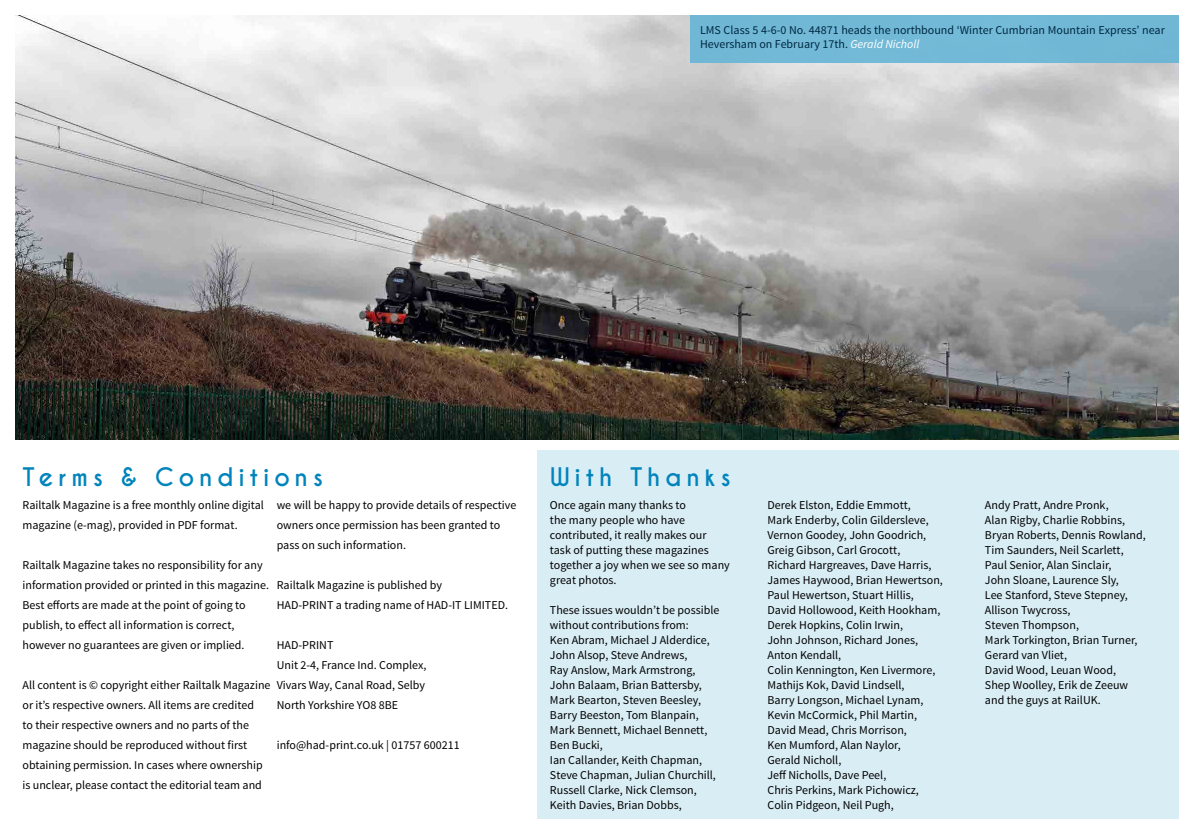
<style>
.page{position:relative;width:1194px;height:834px;background:#fff}
.page>*{position:absolute;margin:0;border:0;box-sizing:border-box;transform-origin:0 0}
.t1{font:700 24px "Caviar Dreams";letter-spacing:.2em;color:#0084bb}
.t2{font:12px/15px "Source Sans Pro";color:#000}
.t3{font:12px/14.4px "Source Sans Pro";color:#002841}
.s1{font-style:italic;color:#fff}
</style>
<div class="page">
<div style="left:538px;top:450px;width:641px;height:369px;background:#d9edf5"></div>
<img style="left:15px;top:15px;width:1164px;height:425px">
<div style="left:690px;top:15px;width:489px;height:47px;background:#71b8d6"></div>
<p class="t3" style="left:700px;top:23px;width:466px">LMS Class 5 4-6-0 No. 44871 heads the northbound ‘Winter Cumbrian Mountain Express’ near<br>Heversham on February 17th. <span class="s1">Gerald Nicholl</span></p>
<h1 class="t1" style="left:22px;top:462px;width:302px">Terms &amp; Conditions</h1>
<p class="t2" style="left:23px;top:495px;width:243px;line-height:20px">Railtalk Magazine is a free monthly online digital magazine (e-mag), provided in PDF format.</p>
<p class="t2" style="left:23px;top:555px;width:248px;line-height:20px">Railtalk Magazine takes no responsibility for any information provided or printed in this magazine.<br>Best efforts are made at the point of going to publish, to effect all information is correct, however no guarantees are given or implied.</p>
<p class="t2" style="left:23px;top:675px;width:250px;line-height:20px">All content is © copyright either Railtalk Magazine or it’s respective owners. All items are credited<br>to their respective owners and no parts of the magazine should be reproduced without first obtaining permission. In cases where ownership is unclear, please contact the editorial team and</p>
<p class="t2" style="left:277px;top:495px;width:241px;line-height:20px">we will be happy to provide details of respective owners once permission has been granted to pass on such information.</p>
<p class="t2" style="left:277px;top:575px;width:233px;line-height:20px">Railtalk Magazine is published by<br>HAD-PRINT a trading name of HAD-IT LIMITED.</p>
<p class="t2" style="left:277px;top:635px;width:151px;line-height:20px">HAD-PRINT<br>Unit 2-4, France Ind. Complex,<br>Vivars Way, Canal Road, Selby<br>North Yorkshire YO8 8BE</p>
<p class="t2" style="left:277px;top:738px;width:184px">info@had-print.co.uk | 01757 600211</p>
<h1 class="t1" style="left:550px;top:462px;width:182px">With Thanks</h1>
<p class="t2" style="left:550px;top:498px;width:181px">Once again many thanks to<br>the many people who have contributed, it really makes our task of putting these magazines together a joy when we see so many great photos.</p>
<p class="t2" style="left:550px;top:603px;width:171px">These issues wouldn’t be possible without contributions from:<br>Ken Abram, Michael J Alderdice,<br>John Alsop, Steve Andrews,<br>Ray Anslow, Mark Armstrong,<br>John Balaam, Brian Battersby,<br>Mark Bearton, Steven Beesley,<br>Barry Beeston, Tom Blanpain,<br>Mark Bennett, Michael Bennett,<br>Ben Bucki,<br>Ian Callander, Keith Chapman,<br>Steve Chapman, Julian Churchill,<br>Russell Clarke, Nick Clemson,<br>Keith Davies, Brian Dobbs,</p>
<p class="t2" style="left:767px;top:498px;width:177px">Derek Elston, Eddie Emmott,<br>Mark Enderby, Colin Gildersleve,<br>Vernon Goodey, John Goodrich,<br>Greig Gibson, Carl Grocott,<br>Richard Hargreaves, Dave Harris,<br>James Haywood, Brian Hewertson,<br>Paul Hewertson, Stuart Hillis,<br>David Hollowood, Keith Hookham,<br>Derek Hopkins, Colin Irwin,<br>John Johnson, Richard Jones,<br>Anton Kendall,<br>Colin Kennington, Ken Livermore,<br>Mathijs Kok, David Lindsell,<br>Barry Longson, Michael Lynam,<br>Kevin McCormick, Phil Martin,<br>David Mead, Chris Morrison,<br>Ken Mumford, Alan Naylor,<br>Gerald Nicholl,<br>Jeff Nicholls, Dave Peel,<br>Chris Perkins, Mark Pichowicz,<br>Colin Pidgeon, Neil Pugh,</p>
<p class="t2" style="left:985px;top:498px;width:162px">Andy Pratt, Andre Pronk,<br>Alan Rigby, Charlie Robbins,<br>Bryan Roberts, Dennis Rowland,<br>Tim Saunders, Neil Scarlett,<br>Paul Senior, Alan Sinclair,<br>John Sloane, Laurence Sly,<br>Lee Stanford, Steve Stepney,<br>Allison Twycross,<br>Steven Thompson,<br>Mark Torkington, Brian Turner,<br>Gerard van Vliet,<br>David Wood, Leuan Wood,<br>Shep Woolley, Erik de Zeeuw and the guys at RailUK.</p>
</div>
